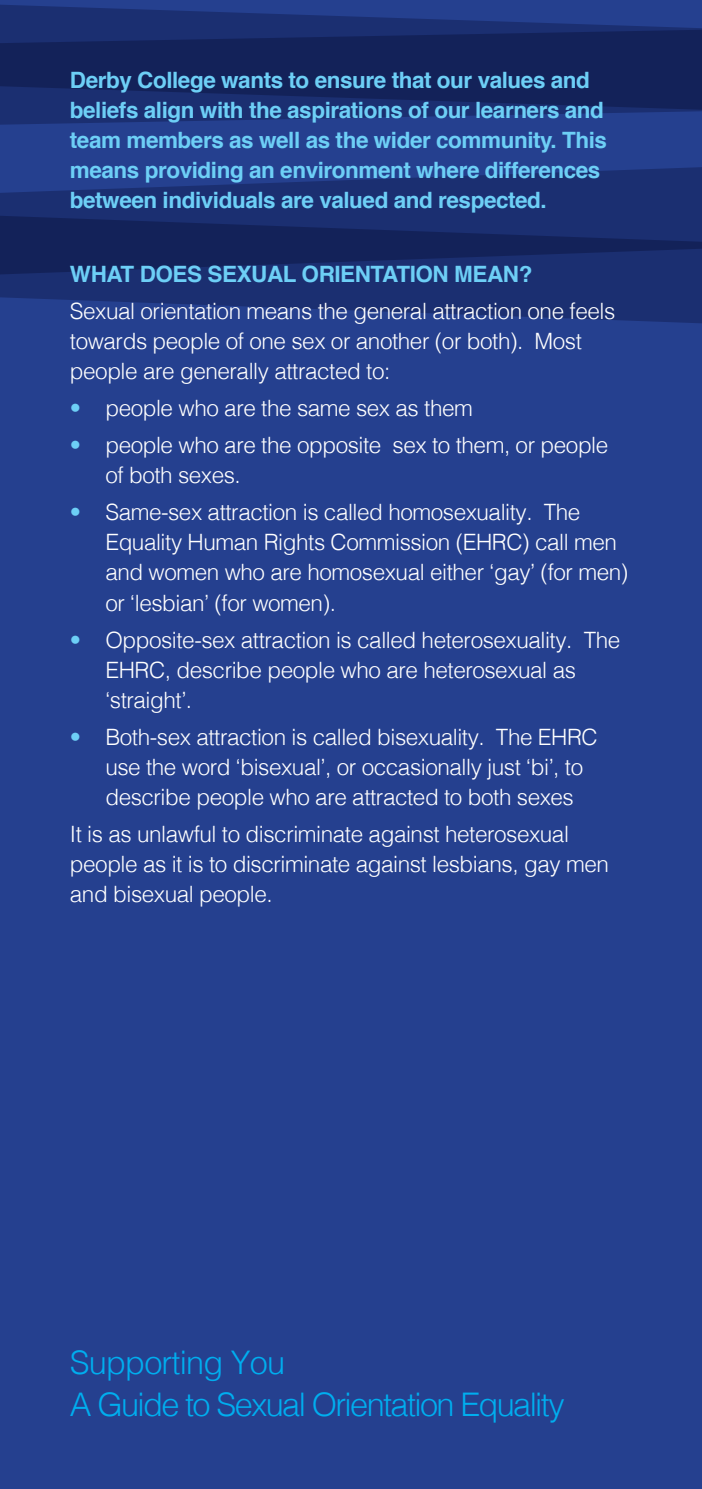
<style>
.page{position:relative;width:702px;height:1489px;background:#fff}
.page>*{position:absolute;margin:0;border:0;box-sizing:border-box;transform-origin:0 0}
.t1{font:300 32.5px/42.5px "Helvetica";letter-spacing:-.05em;color:#00aeef}
.t2{font:300 22.5px/30px "Helvetica";letter-spacing:-.02em;color:#fff}
.t3{font:700 22.5px/30px "Helvetica";letter-spacing:-.02em;color:#6dcff6}
.s1{color:#6dcff6}
</style>
<div class="page">
<div style="left:0;top:0;width:702px;height:1488px;background:#25408f"></div>
<svg style="left:0;top:275px;width:702px;height:48px;fill:#1b2f71"></svg>
<svg style="left:0;top:167px;width:702px;height:108px;background:#192d6d"></svg>
<svg style="left:0;top:5px;width:702px;height:120px;fill:#132259"></svg>
<p class="t3" style="left:70px;top:65px;width:538px">Derby College wants to ensure that our values and beliefs align with the aspirations of our learners and team members as well as the wider community. This means providing an environment where differences between individuals are valued and respected.</p>
<p class="t3" style="left:70px;top:259px;width:464px">WHAT DOES SEXUAL ORIENTATION MEAN?</p>
<p class="t2" style="left:70px;top:294px;width:547px">Sexual orientation means the general attraction one feels towards people of one sex or another (or both). Most people are generally attracted to:</p>
<p class="t2" style="left:70px;top:391px;width:404px"><span class="s1">•</span> people who are the same sex as them</p>
<p class="t2" style="left:105px;top:429px;width:504px;text-indent:-35px"><span class="s1">•</span> people who are the opposite sex to them, or people of both sexes.</p>
<p class="t2" style="left:105px;top:496px;width:524px;text-indent:-35px"><span class="s1">•</span> Same-sex attraction is called homosexuality. The Equality Human Rights Commission (EHRC) call men and women who are homosexual either ‘gay’ (for men) or ‘lesbian’ (for women).</p>
<p class="t2" style="left:105px;top:623px;width:516px;text-indent:-35px"><span class="s1">•</span> Opposite-sex attraction is called heterosexuality. The<br>EHRC, describe people who are heterosexual as ‘straight’.</p>
<p class="t2" style="left:105px;top:720px;width:494px;text-indent:-35px"><span class="s1">•</span> Both-sex attraction is called bisexuality. The EHRC use the word ‘bisexual’, or occasionally just ‘bi’, to describe people who are attracted to both sexes</p>
<p class="t2" style="left:70px;top:817px;width:540px">It is as unlawful to discriminate against heterosexual people as it is to discriminate against lesbians, gay men and bisexual people.</p>
<h1 class="t1" style="left:70px;top:1338px;width:496px">Supporting You<br>A Guide to Sexual Orientation Equality</h1>
</div>
